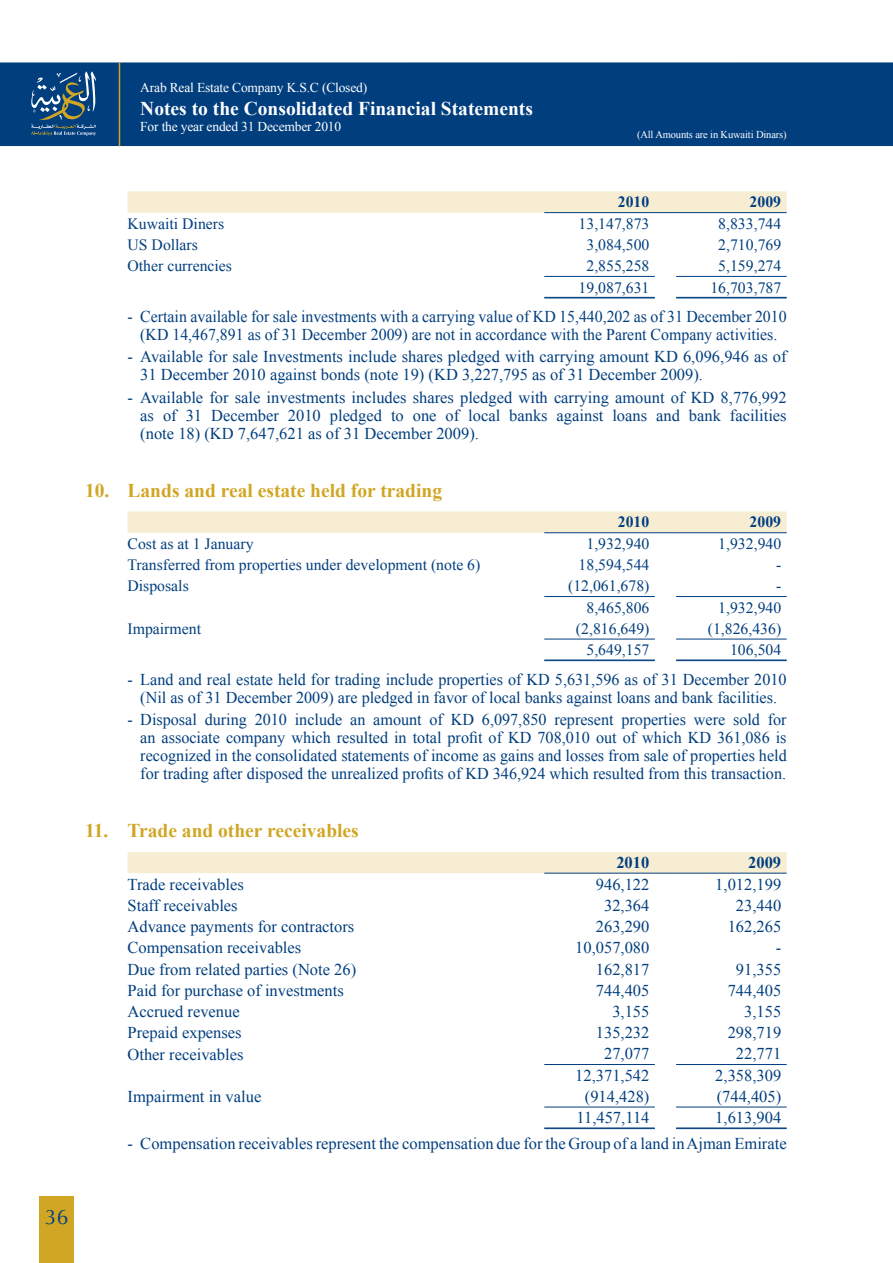
<style>
.page{position:relative;width:893px;height:1263px;background:#fff}
.page>*{position:absolute;margin:0;border:0;box-sizing:border-box;transform-origin:0 0}
.t1{font:21px "Optima";color:#003e7e}
.t2{font:700 19.5px "Times New Roman";color:#d0a624}
.t3{font:700 19.5px "Times New Roman";color:#fff}
.t4{font:16.5px/18px "Times New Roman";color:#003e7e;text-align:justify}
.t5{font:16.5px/18px "Times New Roman";color:#003e7e;text-align:center;scale:.96 1}
.t6{font:700 16.5px "Times New Roman";color:#003e7e}
.t7{font:15.75px "Times New Roman";color:#003e7e}
.t8{font:700 15.75px "Times New Roman";color:#003e7e}
.t9{font:13.5px "Times New Roman";letter-spacing:-.015em;color:#fff}
.t10{font:10.5px "Times New Roman";letter-spacing:-.015em;color:#fff}
</style>
<div class="page">
<div style="left:39px;top:1196px;width:35px;height:67px;background:#d0a624"></div>
<div style="left:0;top:62px;width:893px;height:84px;background:#003e7e"></div>
<svg style="left:31px;top:71px;width:65px;height:65px"></svg>
<hr style="left:119px;top:63px;width:1px;height:83px;background:#d0a624">
<svg style="left:128px;top:191px;width:659px;height:22px;background:#f4ecd3"></svg>
<hr style="left:676px;top:212px;width:111px;height:1px;background:#003e7e">
<hr style="left:544px;top:276px;width:111px;height:1px;background:#003e7e">
<hr style="left:676px;top:276px;width:111px;height:1px;background:#003e7e">
<hr style="left:544px;top:297px;width:111px;height:1px;background:#003e7e">
<hr style="left:544px;top:298px;width:111px;height:1px;background:#003e7e">
<hr style="left:676px;top:297px;width:111px;height:1px;background:#003e7e">
<hr style="left:676px;top:298px;width:111px;height:1px;background:#003e7e">
<svg style="left:128px;top:511px;width:659px;height:22px;background:#f4ecd3"></svg>
<hr style="left:676px;top:532px;width:111px;height:1px;background:#003e7e">
<hr style="left:544px;top:596px;width:111px;height:1px;background:#003e7e">
<hr style="left:676px;top:596px;width:111px;height:1px;background:#003e7e">
<hr style="left:544px;top:639px;width:111px;height:1px;background:#003e7e">
<hr style="left:676px;top:639px;width:111px;height:1px;background:#003e7e">
<hr style="left:544px;top:660px;width:111px;height:1px;background:#003e7e">
<hr style="left:676px;top:660px;width:111px;height:1px;background:#003e7e">
<div style="left:128px;top:852px;width:659px;height:22px;background:#f6edd3"></div>
<hr style="left:676px;top:873px;width:111px;height:1px;background:#003e7e">
<hr style="left:544px;top:1064px;width:111px;height:1px;background:#003e7e">
<hr style="left:676px;top:1064px;width:111px;height:1px;background:#003e7e">
<hr style="left:544px;top:1107px;width:111px;height:1px;background:#003e7e">
<hr style="left:676px;top:1107px;width:111px;height:1px;background:#003e7e">
<hr style="left:544px;top:1128px;width:111px;height:1px;background:#003e7e">
<hr style="left:676px;top:1128px;width:111px;height:1px;background:#003e7e">
<p class="t9" style="left:140px;top:79px;width:228px">Arab Real Estate Company K.S.C (Closed)</p>
<p class="t3" style="left:140px;top:97px;width:394px">Notes to the Consolidated Financial Statements</p>
<p class="t9" style="left:140px;top:119px;width:202px">For the year ended 31 December 2010</p>
<p class="t10" style="left:637px;top:128px;width:151px">(All Amounts are in Kuwaiti Dinars)</p>
<p class="t8" style="left:618px;top:193px;width:33px">2010</p>
<p class="t8" style="left:750px;top:193px;width:33px">2009</p>
<p class="t7" style="left:128px;top:214px;width:98px">Kuwaiti Diners</p>
<p class="t7" style="left:579px;top:215px;width:72px">13,147,873</p>
<p class="t7" style="left:718px;top:215px;width:64px">8,833,744</p>
<p class="t7" style="left:128px;top:236px;width:72px">US Dollars</p>
<p class="t7" style="left:586px;top:236px;width:64px">3,084,500</p>
<p class="t7" style="left:718px;top:236px;width:64px">2,710,769</p>
<p class="t7" style="left:128px;top:257px;width:106px">Other currencies</p>
<p class="t7" style="left:586px;top:257px;width:64px">2,855,258</p>
<p class="t7" style="left:718px;top:257px;width:64px">5,159,274</p>
<p class="t7" style="left:579px;top:278px;width:72px">19,087,631</p>
<p class="t7" style="left:710px;top:278px;width:72px">16,703,787</p>
<p class="t5" style="left:128px;top:307px;width:688px">- Certain available for sale investments with a carrying value of KD 15,440,202 as of 31 December 2010 (KD 14,467,891 as of 31 December 2009) are not in accordance with the Parent Company activities.</p>
<p class="t4" style="left:140px;top:348px;width:648px;text-indent:-13px">- Available for sale Investments include shares pledged with carrying amount KD 6,096,946 as of<br>31 December 2010 against bonds (note 19) (KD 3,227,795 as of 31 December 2009).</p>
<p class="t4" style="left:140px;top:388px;width:648px;text-indent:-13px">- Available for sale investments includes shares pledged with carrying amount of KD 8,776,992 as of 31 December 2010 pledged to one of local banks against loans and bank facilities (note 18) (KD 7,647,621 as of 31 December 2009).</p>
<p class="t2" style="left:85px;top:479px;width:359px">10. Lands and real estate held for trading</p>
<p class="t8" style="left:618px;top:513px;width:33px">2010</p>
<p class="t8" style="left:750px;top:513px;width:33px">2009</p>
<p class="t7" style="left:128px;top:534px;width:127px">Cost as at 1 January</p>
<p class="t7" style="left:586px;top:535px;width:64px">1,932,940</p>
<p class="t7" style="left:718px;top:535px;width:64px">1,932,940</p>
<p class="t7" style="left:128px;top:556px;width:354px">Transferred from properties under development (note 6)</p>
<p class="t7" style="left:579px;top:556px;width:72px">18,594,544</p>
<p class="t7" style="left:776px;top:556px;width:7px">-</p>
<p class="t7" style="left:128px;top:577px;width:63px">Disposals</p>
<p class="t7" style="left:568px;top:577px;width:83px">(12,061,678)</p>
<p class="t7" style="left:776px;top:577px;width:7px">-</p>
<p class="t7" style="left:586px;top:598px;width:64px">8,465,806</p>
<p class="t7" style="left:718px;top:598px;width:64px">1,932,940</p>
<p class="t7" style="left:128px;top:619px;width:75px">Impairment</p>
<p class="t7" style="left:576px;top:619px;width:75px">(2,816,649)</p>
<p class="t7" style="left:708px;top:619px;width:75px">(1,826,436)</p>
<p class="t7" style="left:586px;top:641px;width:64px">5,649,157</p>
<p class="t7" style="left:730px;top:641px;width:53px">106,504</p>
<p class="t4" style="left:128px;top:670px;width:661px;text-align:center">- Land and real estate held for trading include properties of KD 5,631,596 as of 31 December 2010 (Nil as of 31 December 2009) are pledged in favor of local banks against loans and bank facilities.</p>
<p class="t4" style="left:140px;top:710px;width:648px;text-indent:-13px">- Disposal during 2010 include an amount of KD 6,097,850 represent properties were sold for an associate company which resulted in total profit of KD 708,010 out of which KD 361,086 is recognized in the consolidated statements of income as gains and losses from sale of properties held for trading after disposed the unrealized profits of KD 346,924 which resulted from this transaction.</p>
<p class="t2" style="left:85px;top:819px;width:275px">11. Trade and other receivables</p>
<p class="t6" style="left:616px;top:853px;width:34px">2010</p>
<p class="t6" style="left:748px;top:853px;width:34px">2009</p>
<p class="t4" style="left:128px;top:875px;width:118px">Trade receivables</p>
<p class="t4" style="left:596px;top:875px;width:55px">946,122</p>
<p class="t4" style="left:715px;top:875px;width:67px">1,012,199</p>
<p class="t4" style="left:128px;top:896px;width:112px">Staff receivables</p>
<p class="t4" style="left:604px;top:896px;width:47px">32,364</p>
<p class="t4" style="left:736px;top:896px;width:47px">23,440</p>
<p class="t4" style="left:128px;top:917px;width:228px">Advance payments for contractors</p>
<p class="t4" style="left:596px;top:917px;width:55px">263,290</p>
<p class="t4" style="left:728px;top:917px;width:55px">162,265</p>
<p class="t4" style="left:128px;top:938px;width:175px">Compensation receivables</p>
<p class="t4" style="left:575px;top:938px;width:76px">10,057,080</p>
<p class="t4" style="left:776px;top:938px;width:7px">-</p>
<p class="t4" style="left:128px;top:960px;width:230px">Due from related parties (Note 26)</p>
<p class="t4" style="left:596px;top:960px;width:55px">162,817</p>
<p class="t4" style="left:736px;top:960px;width:47px">91,355</p>
<p class="t4" style="left:128px;top:981px;width:218px">Paid for purchase of investments</p>
<p class="t4" style="left:596px;top:981px;width:55px">744,405</p>
<p class="t4" style="left:728px;top:981px;width:55px">744,405</p>
<p class="t4" style="left:128px;top:1002px;width:114px">Accrued revenue</p>
<p class="t4" style="left:612px;top:1002px;width:39px">3,155</p>
<p class="t4" style="left:744px;top:1002px;width:39px">3,155</p>
<p class="t4" style="left:128px;top:1023px;width:116px">Prepaid expenses</p>
<p class="t4" style="left:596px;top:1023px;width:55px">135,232</p>
<p class="t4" style="left:728px;top:1023px;width:55px">298,719</p>
<p class="t4" style="left:128px;top:1045px;width:117px">Other receivables</p>
<p class="t4" style="left:604px;top:1044px;width:47px">27,077</p>
<p class="t4" style="left:736px;top:1044px;width:47px">22,771</p>
<p class="t4" style="left:575px;top:1066px;width:76px">12,371,542</p>
<p class="t4" style="left:715px;top:1066px;width:67px">2,358,309</p>
<p class="t4" style="left:128px;top:1087px;width:135px">Impairment in value</p>
<p class="t4" style="left:585px;top:1087px;width:65px">)914,428(</p>
<p class="t4" style="left:717px;top:1087px;width:66px">(744,405)</p>
<p class="t4" style="left:576px;top:1108px;width:75px">11,457,114</p>
<p class="t4" style="left:715px;top:1108px;width:67px">1,613,904</p>
<p class="t4" style="left:128px;top:1134px;width:661px">- Compensation receivables represent the compensation due for the Group of a land in Ajman Emirate</p>
<p class="t1" style="left:45px;top:1205px;width:25px">36</p>
</div>
